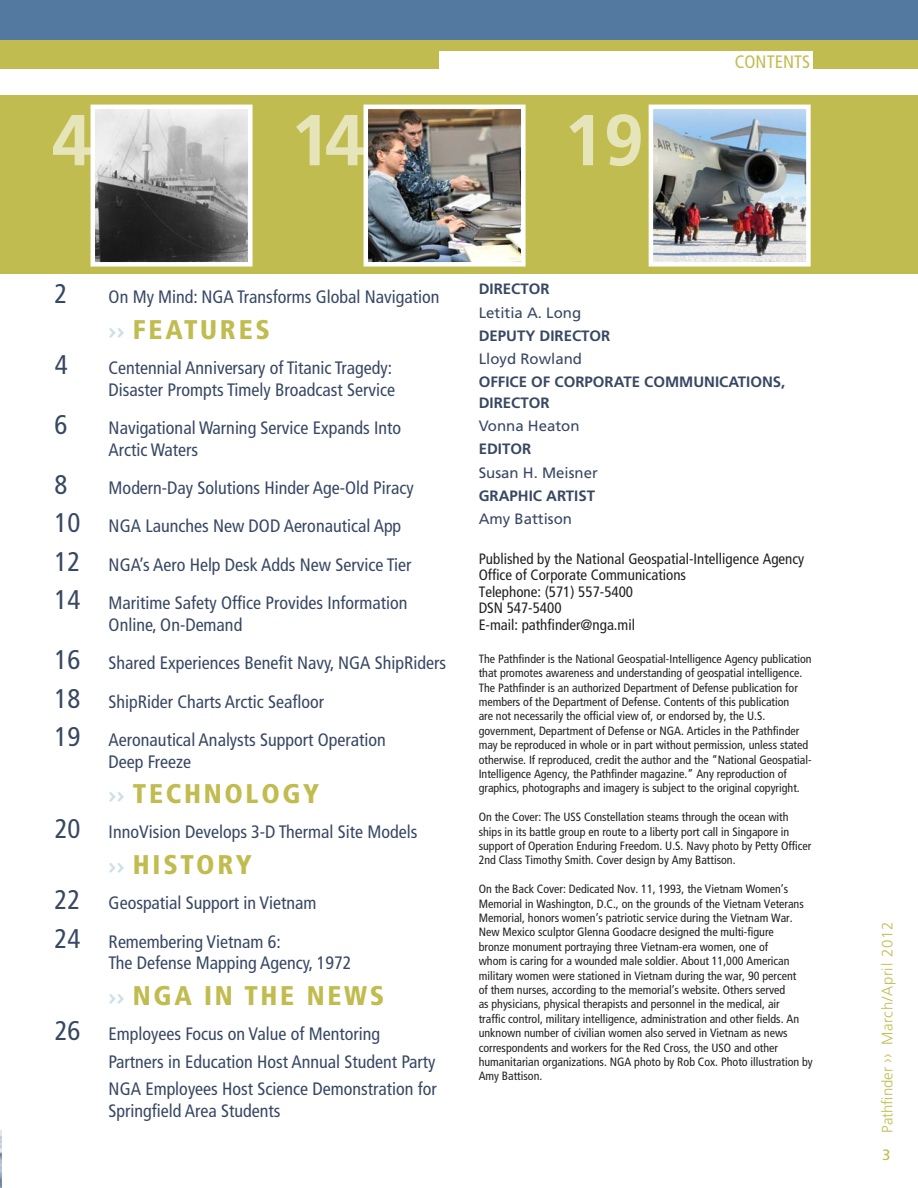
<style>
.page{position:relative;width:918px;height:1188px;background:#fff}
.page>*{position:absolute;margin:0;border:0;box-sizing:border-box;transform-origin:0 0}
.photo_caption{font:700 72px "Frutiger LT Std";color:#e6e4b9}
.TOC_Special_sections{font:900 condensed 27px "Frutiger LT Std";letter-spacing:.1em;color:#c1bc4f}
.t1{font:condensed 27px "Frutiger LT Std";color:#384863}
.t2{font:condensed 18px/21.6px "Frutiger LT Std";color:#384863}
.t3{font:condensed 18px "Frutiger LT Std";color:#c1bc4f}
.t4{font:condensed 15px/16.5px "Frutiger LT Std";color:#231f20}
.PathfinderLeadership{font:700 15px/21px "Frutiger LT Std";color:#384863}
.PathfinderLeadership-2{font:15px "Frutiger LT Std";color:#384863}
.Director_s_text{font:300 15px "Frutiger LT Std";letter-spacing:.05em;color:#c1bc4f}
.Director_s_text-2{font:15px "Frutiger LT Std";color:#c1bc4f}
.Credit_text{font:condensed 12px/14.4px "Frutiger LT Std";color:#231f20}
.s1{font-family:"Lucida Sans";font-weight:600;font-stretch:normal;font-size:24px;color:#cce0eb}
.s2{font-size:27px}
.s3{font-size:16.5px}
</style>
<div class="page">
<div style="left:0;top:0;width:918px;height:40px;background:#5379a0"></div>
<div style="left:0;top:51px;width:439px;height:18px;background:#c1bc4f"></div>
<div style="left:0;top:95px;width:918px;height:179px;background:#c1bc4f"></div>
<div style="left:0;top:40px;width:918px;height:11px;background:#c1bc4f"></div>
<img style="left:0;top:1130px;width:1px;height:58px">
<div style="left:813px;top:51px;width:105px;height:17px;background:#c1bc4f"></div>
<img style="left:96px;top:110px;width:152px;height:152px">
<div style="left:91px;top:105px;width:162px;height:162px;border:4px solid #fff"></div>
<img style="left:369px;top:110px;width:152px;height:152px">
<div style="left:364px;top:105px;width:162px;height:162px;border:4px solid #fff"></div>
<img style="left:654px;top:110px;width:152px;height:152px">
<div style="left:649px;top:105px;width:162px;height:162px;border:4px solid #fff"></div>
<p class="photo_caption" style="left:52px;top:98px;width:42px">4</p>
<p class="photo_caption" style="left:290px;top:98px;width:76px">14</p>
<p class="photo_caption" style="left:564px;top:98px;width:82px">19</p>
<p class="t3" style="left:735px;top:51px;width:77px">CONTENTS</p>
<p class="t1" style="left:55px;top:278px;width:14px">2</p>
<p class="t2" style="left:109px;top:286px;width:332px">On My Mind: NGA Transforms Global Navigation</p>
<p class="TOC_Special_sections" style="left:109px;top:313px;width:163px"><span class="s1">››</span> FEATURES</p>
<p class="t1" style="left:55px;top:349px;width:14px">4</p>
<p class="t2" style="left:109px;top:357px;width:288px">Centennial Anniversary of Titanic Tragedy:<br>Disaster Prompts Timely Broadcast Service</p>
<p class="t1" style="left:55px;top:409px;width:14px">6</p>
<p class="t2" style="left:109px;top:417px;width:294px">Navigational Warning Service Expands Into<br>Arctic Waters</p>
<p class="t1" style="left:55px;top:469px;width:14px">8</p>
<p class="t2" style="left:109px;top:477px;width:307px">Modern-Day Solutions Hinder Age-Old Piracy</p>
<p class="t2" style="left:55px;top:515px;width:348px"><span class="s2">10</span> NGA Launches New DOD Aeronautical App</p>
<p class="t2" style="left:55px;top:554px;width:358px"><span class="s2">12</span> NGA’s Aero Help Desk Adds New Service Tier</p>
<p class="t2" style="left:109px;top:592px;width:300px;text-indent:-54px"><span class="s2">14</span> Maritime Safety Office Provides Information<br>Online, On-Demand</p>
<p class="t2" style="left:55px;top:652px;width:393px"><span class="s2">16</span> Shared Experiences Benefit Navy, NGA ShipRiders</p>
<p class="t2" style="left:55px;top:691px;width:271px"><span class="s2">18</span> ShipRider Charts Arctic Seafloor</p>
<p class="t2" style="left:109px;top:729px;width:279px;text-indent:-54px"><span class="s2">19</span> Aeronautical Analysts Support Operation<br>Deep Freeze</p>
<p class="TOC_Special_sections" style="left:109px;top:777px;width:212px"><span class="s1">››</span> TECHNOLOGY</p>
<p class="t2" style="left:55px;top:821px;width:364px"><span class="s2">20</span> InnoVision Develops 3-D Thermal Site Models</p>
<p class="TOC_Special_sections" style="left:109px;top:848px;width:145px"><span class="s1">››</span> HISTORY</p>
<p class="t2" style="left:55px;top:892px;width:263px"><span class="s2">22</span> Geospatial Support in Vietnam</p>
<p class="t2" style="left:109px;top:931px;width:244px;text-indent:-54px"><span class="s2">24</span> Remembering Vietnam 6:<br>The Defense Mapping Agency, 1972</p>
<p class="TOC_Special_sections" style="left:109px;top:979px;width:277px"><span class="s1">››</span> NGA IN THE NEWS</p>
<p class="t2" style="left:55px;top:1023px;width:327px"><span class="s2">26</span> Employees Focus on Value of Mentoring</p>
<p class="t2" style="left:109px;top:1051px;width:328px">Partners in Education Host Annual Student Party</p>
<p class="t2" style="left:109px;top:1078px;width:330px">NGA Employees Host Science Demonstration for<br>Springfield Area Students</p>
<p class="PathfinderLeadership" style="left:479px;top:279px;width:72px">DIRECTOR</p>
<p class="PathfinderLeadership-2" style="left:479px;top:304px;width:104px">Letitia A. Long</p>
<p class="PathfinderLeadership" style="left:479px;top:325px;width:133px">DEPUTY DIRECTOR</p>
<p class="PathfinderLeadership-2" style="left:479px;top:350px;width:105px">Lloyd Rowland</p>
<p class="PathfinderLeadership" style="left:479px;top:371px;width:308px">OFFICE OF CORPORATE COMMUNICATIONS,<br>DIRECTOR</p>
<p class="PathfinderLeadership-2" style="left:479px;top:417px;width:102px">Vonna Heaton</p>
<p class="PathfinderLeadership" style="left:479px;top:439px;width:54px">EDITOR</p>
<p class="PathfinderLeadership-2" style="left:479px;top:464px;width:121px">Susan H. Meisner</p>
<p class="PathfinderLeadership" style="left:479px;top:485px;width:118px">GRAPHIC ARTIST</p>
<p class="PathfinderLeadership-2" style="left:479px;top:510px;width:95px">Amy Battison</p>
<p class="t4" style="left:479px;top:550px;width:327px">Published by the National Geospatial-Intelligence Agency Office of Corporate Communications<br>Telephone: (571) 557-5400<br>DSN 547-5400<br>E-mail: pathfinder@nga.mil</p>
<p class="Credit_text" style="left:479px;top:652px;width:335px">The Pathfinder is the National Geospatial-Intelligence Agency publication that promotes awareness and understanding of geospatial intelligence.<br>The Pathfinder is an authorized Department of Defense publication for members of the Department of Defense. Contents of this publication<br>are not necessarily the official view of, or endorsed by, the U.S. government, Department of Defense or NGA. Articles in the Pathfinder may be reproduced in whole or in part without permission, unless stated otherwise. If reproduced, credit the author and the “National Geospatial-Intelligence Agency, the Pathfinder magazine.” Any reproduction of graphics, photographs and imagery is subject to the original copyright.</p>
<p class="Credit_text" style="left:479px;top:810px;width:334px">On the Cover: The USS Constellation steams through the ocean with ships in its battle group en route to a liberty port call in Singapore in support of Operation Enduring Freedom. U.S. Navy photo by Petty Officer 2nd Class Timothy Smith. Cover design by Amy Battison.</p>
<p class="Credit_text" style="left:479px;top:882px;width:336px">On the Back Cover: Dedicated Nov. 11, 1993, the Vietnam Women’s Memorial in Washington, D.C., on the grounds of the Vietnam Veterans Memorial, honors women’s patriotic service during the Vietnam War.<br>New Mexico sculptor Glenna Goodacre designed the multi-figure<br>bronze monument portraying three Vietnam-era women, one of<br>whom is caring for a wounded male soldier. About 11,000 American military women were stationed in Vietnam during the war, 90 percent<br>of them nurses, according to the memorial’s website. Others served<br>as physicians, physical therapists and personnel in the medical, air<br>traffic control, military intelligence, administration and other fields. An unknown number of civilian women also served in Vietnam as news correspondents and workers for the Red Cross, the USO and other humanitarian organizations. NGA photo by Rob Cox. Photo illustration by Amy Battison.</p>
<p class="Director_s_text" style="left:879px;top:1133px;width:213px;rotate:-90deg">Pathfinder <span class="s3">››</span> March/April 2012</p>
<p class="Director_s_text-2" style="left:882px;top:1146px;width:10px">3</p>
</div>
